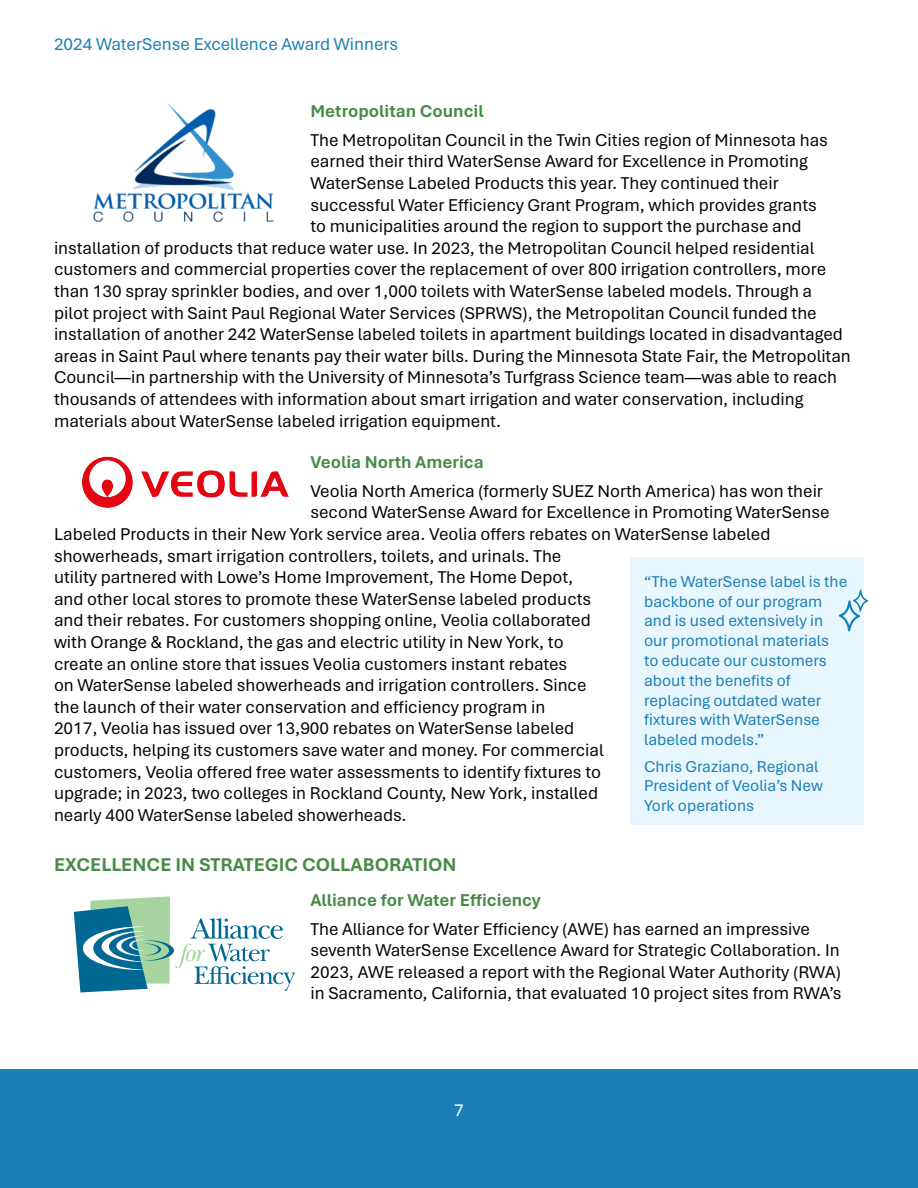
<style>
.page{position:relative;width:918px;height:1188px;background:#fff}
.page>*{position:absolute;margin:0;border:0;box-sizing:border-box;transform-origin:0 0}
.t1{font:700 19.5px "Aptos";color:#488a48}
.t2{font:18px/21.6px "Aptos";color:#040503}
.t3{font:700 18px "Aptos";color:#488a48}
.t4{font:18px "Aptos";color:#1a7fb5}
.t5{font:18px "Aptos";color:#fff}
.t6{font:16.5px/19.8px "Aptos";color:#1a7fb5}
</style>
<div class="page">
<div style="left:0;top:1069px;width:918px;height:119px;background:#1a7fb5"></div>
<img style="left:82px;top:456px;width:207px;height:52px">
<img style="left:93px;top:102px;width:181px;height:120px">
<div style="left:631px;top:558px;width:233px;height:267px;background:#e8f6fd"></div>
<svg style="left:839px;top:590px;width:29px;height:41px"></svg>
<svg style="left:74px;top:896px;width:221px;height:96px"></svg>
<p class="t4" style="left:54px;top:32px;width:346px">2024 WaterSense Excellence Award Winners</p>
<p class="t3" style="left:310px;top:99px;width:175px">Metropolitan Council</p>
<p class="t2" style="left:310px;top:128px;width:519px">The Metropolitan Council in the Twin Cities region of Minnesota has</p>
<p class="t2" style="left:310px;top:150px;width:499px">earned their third WaterSense Award for Excellence in Promoting</p>
<p class="t2" style="left:310px;top:172px;width:470px">WaterSense Labeled Products this year. They continued their</p>
<p class="t2" style="left:310px;top:193px;width:508px">successful Water Efficiency Grant Program, which provides grants</p>
<p class="t2" style="left:310px;top:215px;width:493px">to municipalities around the region to support the purchase and</p>
<p class="t2" style="left:54px;top:236px;width:762px">installation of products that reduce water use. In 2023, the Metropolitan Council helped residential</p>
<p class="t2" style="left:54px;top:258px;width:774px">customers and commercial properties cover the replacement of over 800 irrigation controllers, more</p>
<p class="t2" style="left:54px;top:280px;width:760px">than 130 spray sprinkler bodies, and over 1,000 toilets with WaterSense labeled models. Through a</p>
<p class="t2" style="left:54px;top:301px;width:764px">pilot project with Saint Paul Regional Water Services (SPRWS), the Metropolitan Council funded the</p>
<p class="t2" style="left:54px;top:323px;width:791px">installation of another 242 WaterSense labeled toilets in apartment buildings located in disadvantaged</p>
<p class="t2" style="left:54px;top:344px;width:798px">areas in Saint Paul where tenants pay their water bills. During the Minnesota State Fair, the Metropolitan</p>
<p class="t2" style="left:54px;top:366px;width:785px">Council—in partnership with the University of Minnesota’s Turfgrass Science team—was able to reach</p>
<p class="t2" style="left:54px;top:388px;width:751px">thousands of attendees with information about smart irrigation and water conservation, including</p>
<p class="t2" style="left:54px;top:409px;width:449px">materials about WaterSense labeled irrigation equipment.</p>
<p class="t3" style="left:310px;top:450px;width:175px">Veolia North America</p>
<p class="t2" style="left:310px;top:479px;width:514px">Veolia North America (formerly SUEZ North America) has won their</p>
<p class="t2" style="left:310px;top:501px;width:521px">second WaterSense Award for Excellence in Promoting WaterSense</p>
<p class="t2" style="left:54px;top:523px;width:718px">Labeled Products in their New York service area. Veolia offers rebates on WaterSense labeled</p>
<p class="t2" style="left:54px;top:544px;width:509px">showerheads, smart irrigation controllers, toilets, and urinals. The</p>
<p class="t2" style="left:54px;top:566px;width:521px">utility partnered with Lowe’s Home Improvement, The Home Depot,</p>
<p class="t2" style="left:54px;top:587px;width:539px">and other local stores to promote these WaterSense labeled products</p>
<p class="t2" style="left:54px;top:609px;width:538px">and their rebates. For customers shopping online, Veolia collaborated</p>
<p class="t2" style="left:54px;top:631px;width:511px">with Orange &amp; Rockland, the gas and electric utility in New York, to</p>
<p class="t2" style="left:54px;top:652px;width:515px">create an online store that issues Veolia customers instant rebates</p>
<p class="t2" style="left:54px;top:674px;width:534px">on WaterSense labeled showerheads and irrigation controllers. Since</p>
<p class="t2" style="left:54px;top:695px;width:493px">the launch of their water conservation and efficiency program in</p>
<p class="t2" style="left:54px;top:717px;width:522px">2017, Veolia has issued over 13,900 rebates on WaterSense labeled</p>
<p class="t2" style="left:54px;top:739px;width:551px">products, helping its customers save water and money. For commercial</p>
<p class="t2" style="left:54px;top:760px;width:549px">customers, Veolia offered free water assessments to identify fixtures to</p>
<p class="t2" style="left:54px;top:782px;width:546px">upgrade; in 2023, two colleges in Rockland County, New York, installed</p>
<p class="t2" style="left:54px;top:803px;width:354px">nearly 400 WaterSense labeled showerheads.</p>
<p class="t1" style="left:54px;top:851px;width:404px">EXCELLENCE IN STRATEGIC COLLABORATION</p>
<p class="t3" style="left:310px;top:888px;width:232px">Alliance for Water Efficiency</p>
<p class="t2" style="left:310px;top:917px;width:532px">The Alliance for Water Efficiency (AWE) has earned an impressive seventh WaterSense Excellence Award for Strategic Collaboration. In 2023, AWE released a report with the Regional Water Authority (RWA) in Sacramento, California, that evaluated 10 project sites from RWA’s</p>
<p class="t6" style="left:644px;top:571px;width:205px">“The WaterSense label is the backbone of our program and is used extensively in our promotional materials to educate our customers about the benefits of replacing outdated water fixtures with WaterSense labeled models.”</p>
<p class="t6" style="left:644px;top:756px;width:180px">Chris Graziano, Regional<br>President of Veolia’s New<br>York operations</p>
<p class="t5" style="left:454px;top:1098px;width:11px">7</p>
</div>
